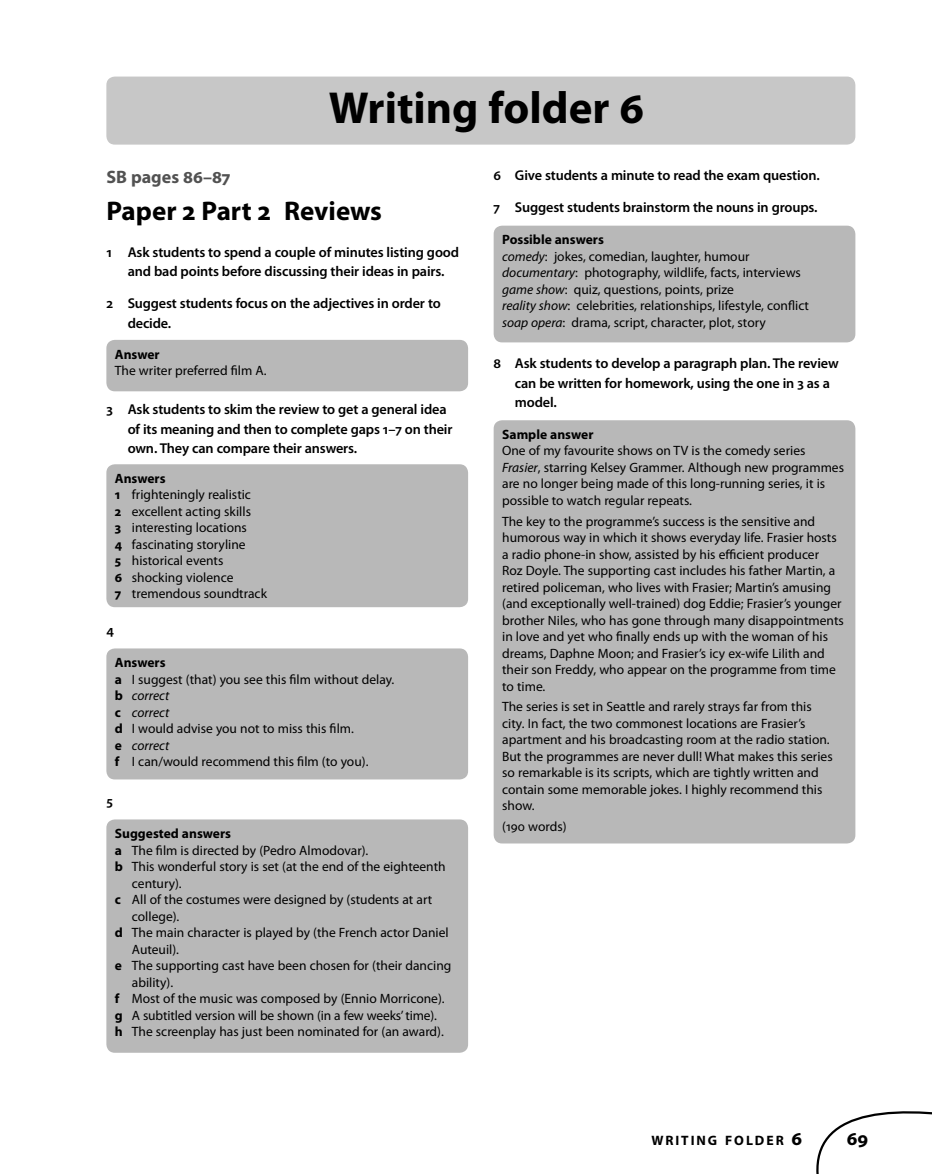
<style>
.page{position:relative;width:932px;height:1174px;background:#fff}
.page>*{position:absolute;margin:0;border:0;box-sizing:border-box;transform-origin:0 0}
.t1{font:700 45px "Myriad Pro";color:#000}
.t2{font:700 27px "Myriad Pro";color:#000}
.t3{font:700 19.5px "Myriad Pro";color:#000}
.t4{font:700 18px "Myriad Pro";color:#525252}
.t5{font:600 14.25px/19.5px "Myriad Pro";letter-spacing:-.01em;color:#000}
.t6{font:700 13.65px "Myriad Pro";letter-spacing:.145em;color:#000}
.t7{font:13.5px/16.5px "Myriad Pro";color:#000}
.t8{font:700 13.5px "Myriad Pro";color:#000}
.s1{font-weight:700}
.s2{font-style:italic}
.s3{font-size:19.5px}
</style>
<div class="page">
<svg style="left:816px;top:1111px;width:115px;height:63px"></svg>
<div style="left:106px;top:77px;width:749px;height:68px;background:#c7c7c7;border-radius:9px"></div>
<div style="left:106px;top:340px;width:362px;height:51px;background:#b8b8b8;border-radius:9px"></div>
<div style="left:106px;top:464px;width:362px;height:143px;background:#b8b8b8;border-radius:9px"></div>
<div style="left:106px;top:648px;width:362px;height:131px;background:#b8b8b8;border-radius:9px"></div>
<div style="left:106px;top:819px;width:362px;height:233px;background:#b8b8b8;border-radius:9px"></div>
<div style="left:493px;top:226px;width:362px;height:116px;background:#b8b8b8;border-radius:9px"></div>
<div style="left:493px;top:420px;width:362px;height:423px;background:#b8b8b8;border-radius:9px"></div>
<h1 class="t1" style="left:328px;top:78px;width:317px">Writing folder 6</h1>
<h3 class="t4" style="left:106px;top:165px;width:126px">SB pages 86–87</h3>
<h2 class="t2" style="left:106px;top:193px;width:277px">Paper 2 Part 2 Reviews</h2>
<p class="t5" style="left:106px;top:242px;width:354px;text-align:center">1 Ask students to spend a couple of minutes listing good and bad points before discussing their ideas in pairs.</p>
<p class="t5" style="left:128px;top:293px;width:314px;text-indent:-21px">2 Suggest students focus on the adjectives in order to decide.</p>
<p class="t8" style="left:115px;top:345px;width:46px">Answer</p>
<p class="t7" style="left:115px;top:362px;width:153px">The writer preferred film A.</p>
<p class="t5" style="left:128px;top:399px;width:326px;text-indent:-21px">3 Ask students to skim the review to get a general idea of its meaning and then to complete gaps 1–7 on their own. They can compare their answers.</p>
<p class="t7" style="left:115px;top:470px;width:153px"><span class="s1">Answers<br>1</span> frighteningly realistic<br><span class="s1">2</span> excellent acting skills<br><span class="s1">3</span> interesting locations<br><span class="s1">4</span> fascinating storyline<br><span class="s1">5</span> historical events<br><span class="s1">6</span> shocking violence<br><span class="s1">7</span> tremendous soundtrack</p>
<p class="t5" style="left:106px;top:620px;width:9px">4</p>
<p class="t7" style="left:115px;top:654px;width:281px"><span class="s1">Answers<br>a</span> I suggest (that) you see this film without delay. <span class="s1">b</span> <span class="s2">correct<br></span><span class="s1">c</span> <span class="s2">correct<br></span><span class="s1">d</span> I would advise you not to miss this film.<br><span class="s1">e</span> <span class="s2">correct<br></span><span class="s1">f</span> I can/would recommend this film (to you).</p>
<p class="t5" style="left:106px;top:791px;width:8px">5</p>
<p class="t8" style="left:115px;top:824px;width:118px">Suggested answers</p>
<p class="t7" style="left:115px;top:841px;width:255px"><span class="s1">a</span> The film is directed by (Pedro Almodovar).</p>
<p class="t7" style="left:115px;top:858px;width:332px"><span class="s1">b</span> This wonderful story is set (at the end of the eighteenth</p>
<p class="t7" style="left:132px;top:874px;width:51px">century).</p>
<p class="t7" style="left:115px;top:891px;width:319px"><span class="s1">c</span> All of the costumes were designed by (students at art</p>
<p class="t7" style="left:132px;top:907px;width:49px">college).</p>
<p class="t7" style="left:115px;top:924px;width:335px"><span class="s1">d</span> The main character is played by (the French actor Daniel</p>
<p class="t7" style="left:132px;top:940px;width:49px">Auteuil).</p>
<p class="t7" style="left:115px;top:957px;width:338px"><span class="s1">e</span> The supporting cast have been chosen for (their dancing</p>
<p class="t7" style="left:132px;top:973px;width:43px">ability).</p>
<p class="t7" style="left:115px;top:990px;width:331px"><span class="s1">f</span> Most of the music was composed by (Ennio Morricone).</p>
<p class="t7" style="left:115px;top:1006px;width:323px"><span class="s1">g</span> A subtitled version will be shown (in a few weeks’ time).</p>
<p class="t7" style="left:115px;top:1023px;width:330px"><span class="s1">h</span> The screenplay has just been nominated for (an award).</p>
<p class="t5" style="left:493px;top:165px;width:327px">6 Give students a minute to read the exam question.</p>
<p class="t5" style="left:493px;top:197px;width:325px">7 Suggest students brainstorm the nouns in groups.</p>
<p class="t7" style="left:502px;top:231px;width:308px"><span class="s1">Possible answers<br></span><span class="s2">comedy</span>: jokes, comedian, laughter, humour <span class="s2">documentary</span>: photography, wildlife, facts, interviews <span class="s2">game show</span>: quiz, questions, points, prize<br><span class="s2">reality show</span>: celebrities, relationships, lifestyle, conflict <span class="s2">soap opera</span>: drama, script, character, plot, story</p>
<p class="t5" style="left:514px;top:353px;width:325px;text-indent:-21px">8 Ask students to develop a paragraph plan. The review can be written for homework, using the one in 3 as a model.</p>
<p class="t8" style="left:502px;top:425px;width:93px">Sample answer</p>
<p class="t7" style="left:502px;top:442px;width:343px">One of my favourite shows on TV is the comedy series <span class="s2">Frasier</span>, starring Kelsey Grammer. Although new programmes are no longer being made of this long-running series, it is possible to watch regular repeats.</p>
<p class="t7" style="left:502px;top:512px;width:343px">The key to the programme’s success is the sensitive and humorous way in which it shows everyday life. Frasier hosts a radio phone-in show, assisted by his efficient producer<br>Roz Doyle. The supporting cast includes his father Martin, a retired policeman, who lives with Frasier; Martin’s amusing (and exceptionally well-trained) dog Eddie; Frasier’s younger brother Niles, who has gone through many disappointments in love and yet who finally ends up with the woman of his dreams, Daphne Moon; and Frasier’s icy ex-wife Lilith and their son Freddy, who appear on the programme from time to time.</p>
<p class="t7" style="left:502px;top:698px;width:332px">The series is set in Seattle and rarely strays far from this city. In fact, the two commonest locations are Frasier’s apartment and his broadcasting room at the radio station.<br>But the programmes are never dull! What makes this series so remarkable is its scripts, which are tightly written and contain some memorable jokes. I highly recommend this show.</p>
<p class="t7" style="left:502px;top:818px;width:66px">(190 words)</p>
<p class="t6" style="left:651px;top:1131px;width:152px">WRITING FOLDER <span class="s3">6</span></p>
<h3 class="t3" style="left:846px;top:1125px;width:23px">69</h3>
</div>
